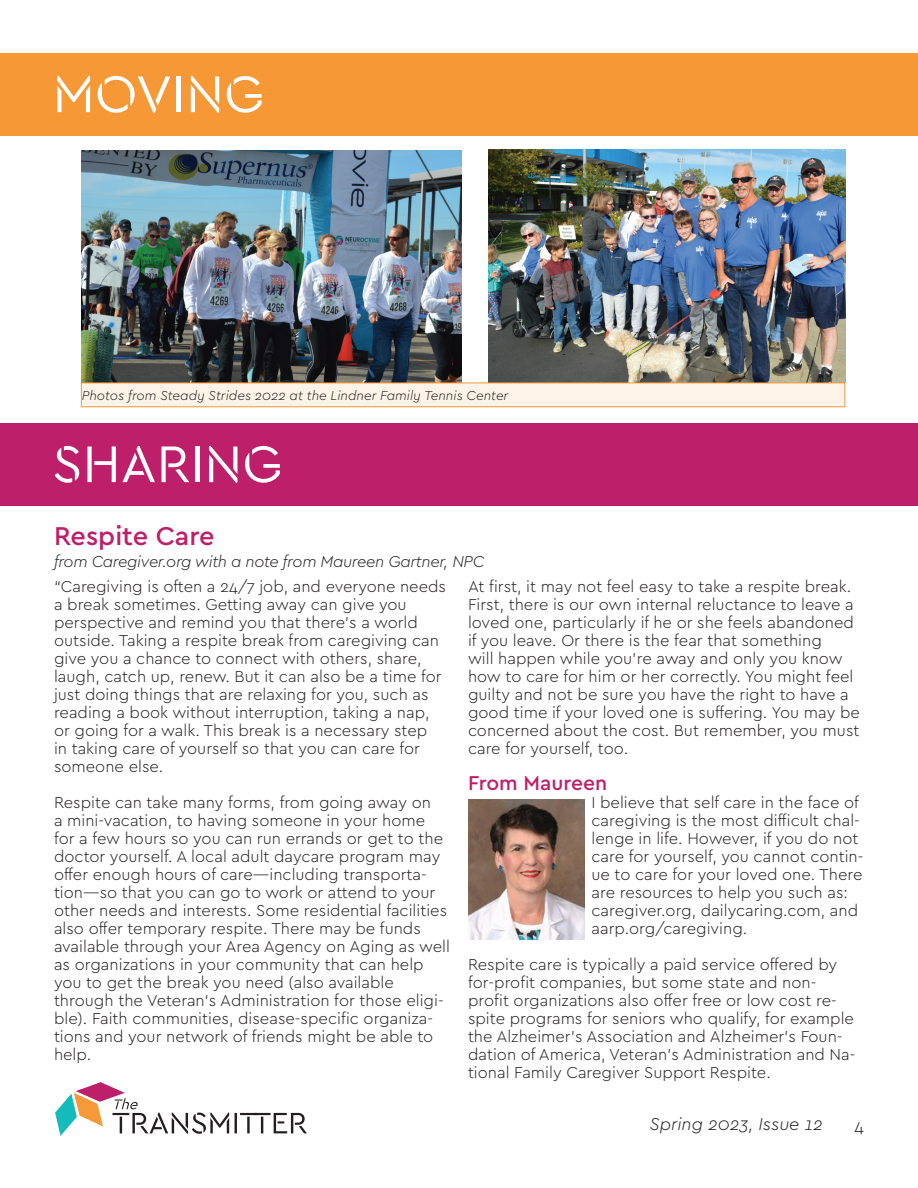
<style>
.page{position:relative;width:918px;height:1188px;background:#fff}
.page>*{position:absolute;margin:0;border:0;box-sizing:border-box;transform-origin:0 0}
.t1{font:54px "Cera Stencil PRO";color:#fff}
.t2{font:500 27px "Cera PRO";color:#bd1f6a}
.t3{font:500 21px "Cera PRO";color:#bd1f6a}
.t4{font:italic 300 18px "Cera PRO";color:#231f20}
.t5{font:300 18px "Cera PRO";color:#231f20}
.t6{font:300 16.5px/18px "Cera PRO";color:#231f20}
.t7{font:italic 300 16.5px "Cera PRO";letter-spacing:-.02em;color:#231f20}
.t8{font:italic 300 13.5px "Cera PRO";color:#231f20}
</style>
<div class="page">
<svg style="left:125px;top:1098px;width:182px;height:36px"></svg>
<img style="left:56px;top:1083px;width:69px;height:52px">
<div style="left:0;top:53px;width:918px;height:83px;background:#f79837"></div>
<div style="left:0;top:423px;width:918px;height:83px;background:#bd1f6a"></div>
<img style="left:488px;top:149px;width:357px;height:233px">
<img style="left:81px;top:151px;width:381px;height:232px">
<div style="left:81px;top:383px;width:764px;height:24px;background:#fef3e7"></div>
<div style="left:81px;top:383px;width:764px;height:24px;border:1px solid #f79837"></div>
<img style="left:468px;top:799px;width:117px;height:141px">
<h1 class="t1" style="left:52px;top:58px;width:214px">MOVING</h1>
<p class="t8" style="left:82px;top:387px;width:428px">Photos from Steady Strides 2022 at the Lindner Family Tennis Center</p>
<h1 class="t1" style="left:52px;top:428px;width:232px">SHARING</h1>
<h2 class="t2" style="left:54px;top:518px;width:162px">Respite Care</h2>
<p class="t7" style="left:54px;top:551px;width:432px">from Caregiver.org with a note from Maureen Gartner, NPC</p>
<p class="t6" style="left:54px;top:577px;width:394px">“Caregiving is often a 24/7 job, and everyone needs a break sometimes. Getting away can give you perspective and remind you that there’s a world outside. Taking a respite break from caregiving can give you a chance to connect with others, share, laugh, catch up, renew. But it can also be a time for just doing things that are relaxing for you, such as reading a book without interruption, taking a nap, or going for a walk. This break is a necessary step<br>in taking care of yourself so that you can care for someone else.</p>
<p class="t6" style="left:54px;top:793px;width:398px">Respite can take many forms, from going away on<br>a mini-vacation, to having someone in your home<br>for a few hours so you can run errands or get to the doctor yourself. A local adult daycare program may offer enough hours of care—including transporta&shy;tion—so that you can go to work or attend to your other needs and interests. Some residential facilities also offer temporary respite. There may be funds available through your Area Agency on Aging as well as organizations in your community that can help you to get the break you need (also available through the Veteran’s Administration for those eligi&shy;ble). Faith communities, disease-specific organiza&shy;tions and your network of friends might be able to help.</p>
<p class="t6" style="left:468px;top:577px;width:393px">At first, it may not feel easy to take a respite break.<br>First, there is our own internal reluctance to leave a loved one, particularly if he or she feels abandoned if you leave. Or there is the fear that something<br>will happen while you’re away and only you know how to care for him or her correctly. You might feel guilty and not be sure you have the right to have a good time if your loved one is suffering. You may be concerned about the cost. But remember, you must care for yourself, too.</p>
<p class="t3" style="left:468px;top:769px;width:141px">From Maureen</p>
<p class="t6" style="left:591px;top:793px;width:273px">I believe that self care in the face of caregiving is the most difficult chal&shy;lenge in life. However, if you do not care for yourself, you cannot contin&shy;ue to care for your loved one. There are resources to help you such as: caregiver.org, dailycaring.com, and aarp.org/caregiving.</p>
<p class="t6" style="left:468px;top:955px;width:389px">Respite care is typically a paid service offered by for-profit companies, but some state and non&shy;profit organizations also offer free or low cost re&shy;spite programs for seniors who qualify, for example the Alzheimer’s Association and Alzheimer’s Foun&shy;dation of America, Veteran’s Administration and Na&shy;tional Family Caregiver Support Respite.</p>
<p class="t4" style="left:650px;top:1112px;width:175px">Spring 2023, Issue 12</p>
<p class="t5" style="left:854px;top:1114px;width:11px">4</p>
</div>
